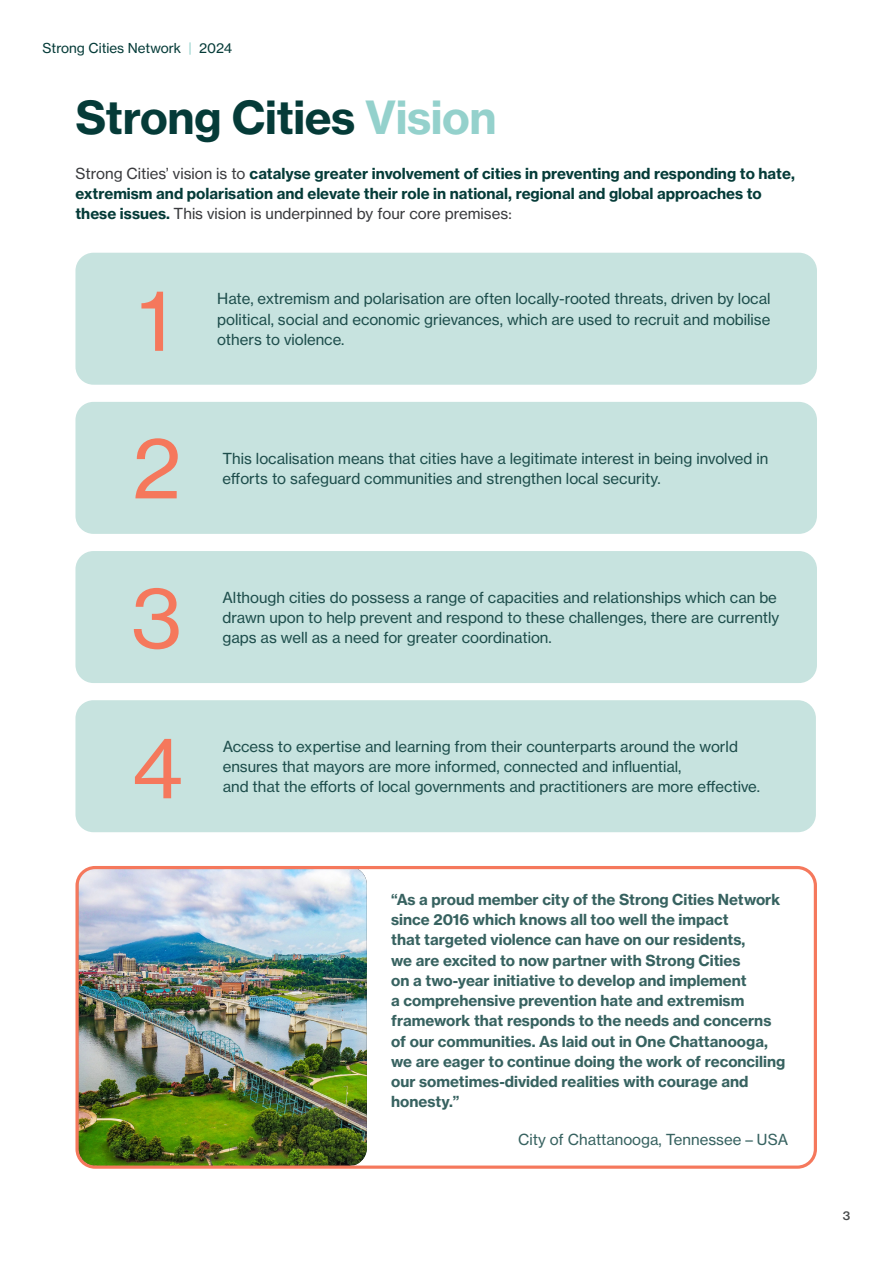
<style>
.page{position:relative;width:893px;height:1263px;background:#fff}
.page>*{position:absolute;margin:0;border:0;box-sizing:border-box;transform-origin:0 0}
.Headers{font:82.5px "N Haas Grotesk TX Pro 55 Rg";color:#f5785c}
.Headers-2{font:45px "N Haas Grotesk TX Pro 75 Bd";letter-spacing:-.01em;color:#053b38}
.t1{font:15px/20.2px "N Haas Grotesk TX Pro 55 Rg";color:#1e4e4c}
.t2{font:15px/20.2px "N Haas Grotesk TX Pro 75 Bd";color:#376260}
.t3{font:15px/20.2px "N Haas Grotesk TX Pro 75 Bd";color:#053b38}
.t4{font:15px "N Haas Grotesk TX Pro 55 Rg";color:#376260}
.t5{font:13.5px "N Haas Grotesk TX Pro 55 Rg";color:#053b38}
.t6{font:12px "N Haas Grotesk TX Pro 65 Md";color:#484b4c}
.s1{color:#94d1cc}
.s2{font-family:"N Haas Grotesk TX Pro 55 Rg";color:#3a3b3e}
</style>
<div class="page">
<img style="left:79px;top:870px;width:288px;height:295px">
<div style="left:75px;top:866px;width:742px;height:303px;border:3px solid #f5785c;border-radius:18px"></div>
<div style="left:75px;top:253px;width:742px;height:132px;background:#c7e3df;border-radius:18px"></div>
<div style="left:75px;top:402px;width:742px;height:132px;background:#c7e3df;border-radius:18px"></div>
<div style="left:75px;top:700px;width:741px;height:132px;background:#c7e3df;border-radius:18px"></div>
<div style="left:75px;top:551px;width:742px;height:132px;background:#c7e3df;border-radius:18px"></div>
<p class="t5" style="left:43px;top:40px;width:191px">Strong Cities Network <span class="s1">|</span> 2024</p>
<p class="Headers-2" style="left:75px;top:89px;width:423px">Strong Cities <span class="s1">Vision</span></p>
<p class="t3" style="left:75px;top:163px;width:721px"><span class="s2">Strong Cities’ vision is to</span> catalyse greater involvement of cities in preventing and responding to hate, extremism and polarisation and elevate their role in national, regional and global approaches to these issues. <span class="s2">This vision is underpinned by four core premises:</span></p>
<p class="Headers" style="left:138px;top:270px;width:34px">1</p>
<p class="Headers" style="left:132px;top:418px;width:51px">2</p>
<p class="Headers" style="left:131px;top:567px;width:52px">3</p>
<p class="Headers" style="left:131px;top:718px;width:53px">4</p>
<p class="t1" style="left:217px;top:289px;width:555px">Hate, extremism and polarisation are often locally-rooted threats, driven by local political, social and economic grievances, which are used to recruit and mobilise</p>
<p class="t1" style="left:217px;top:329px;width:129px">others to violence.</p>
<p class="t1" style="left:222px;top:448px;width:547px">This localisation means that cities have a legitimate interest in being involved in</p>
<p class="t1" style="left:222px;top:468px;width:440px">efforts to safeguard communities and strengthen local security.</p>
<p class="t1" style="left:222px;top:587px;width:558px">Although cities do possess a range of capacities and relationships which can be drawn upon to help prevent and respond to these challenges, there are currently</p>
<p class="t1" style="left:222px;top:627px;width:331px">gaps as well as a need for greater coordination.</p>
<p class="t1" style="left:223px;top:736px;width:517px">Access to expertise and learning from their counterparts around the world ensures that mayors are more informed, connected and influential,</p>
<p class="t1" style="left:223px;top:777px;width:539px">and that the efforts of local governments and practitioners are more effective.</p>
<p class="t2" style="left:391px;top:889px;width:396px">“As a proud member city of the Strong Cities Network since 2016 which knows all too well the impact<br>that targeted violence can have on our residents,<br>we are excited to now partner with Strong Cities<br>on a two-year initiative to develop and implement<br>a comprehensive prevention hate and extremism framework that responds to the needs and concerns of our communities. As laid out in One Chattanooga, we are eager to continue doing the work of reconciling our sometimes-divided realities with courage and honesty.”</p>
<p class="t4" style="left:518px;top:1130px;width:271px">City of Chattanooga, Tennessee – USA</p>
<p class="t6" style="left:843px;top:1208px;width:9px">3</p>
</div>
